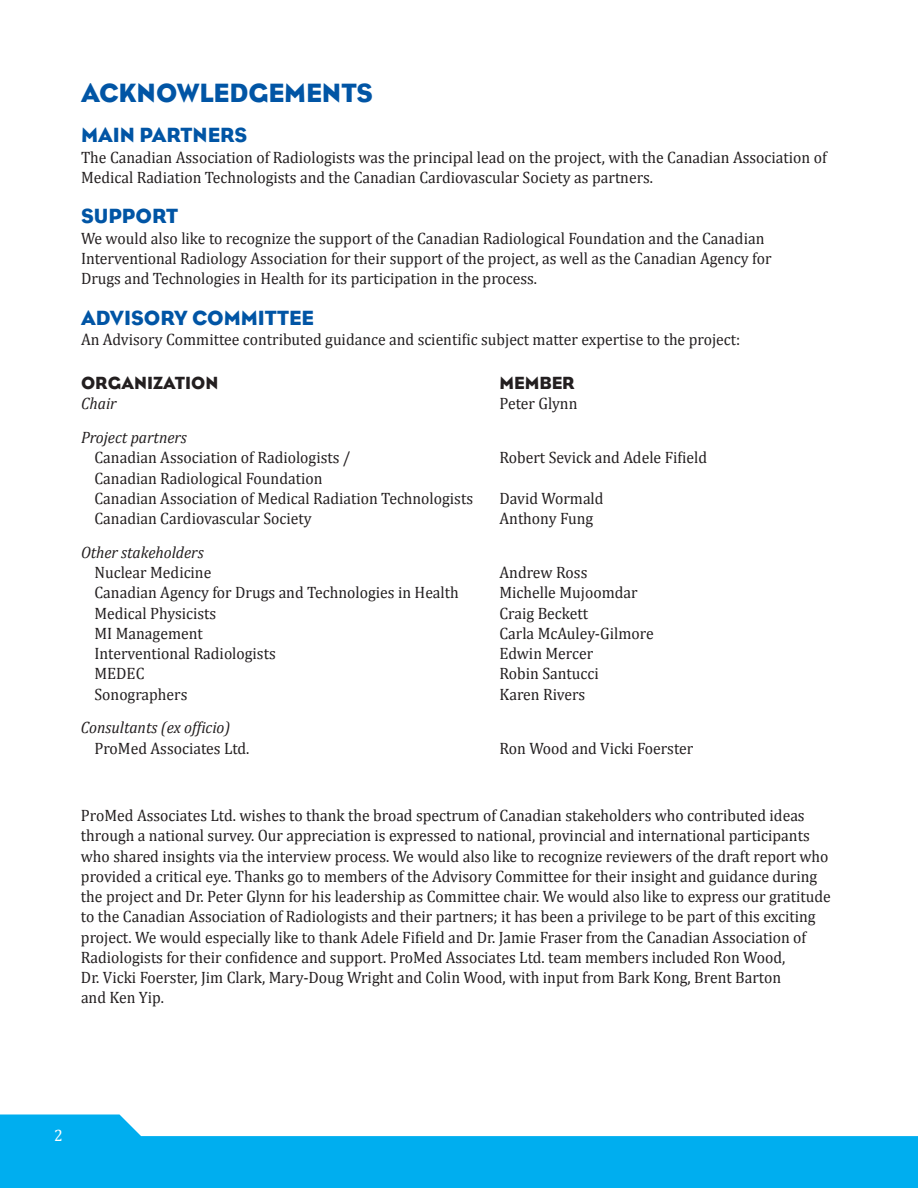
<style>
.page{position:relative;width:918px;height:1188px;background:#fff}
.page>*{position:absolute;margin:0;border:0;box-sizing:border-box;transform-origin:0 0}
.t1{font:27px "Bureau Eagle";color:#0155a5}
.t2{font:21px "Bureau Eagle";color:#0155a5}
.t3{font:18px "Bureau Eagle";color:#231f20}
.t4{font:16.5px/20.2px "Cambria";color:#231f20;scale:.95 1}
.t5{font:italic 16.5px "Cambria";color:#231f20;scale:.95 1}
.t6{font:16.5px "Cambria";color:#fff;scale:.95 1}
</style>
<div class="page">
<svg style="left:0;top:1115px;width:918px;height:73px;fill:#00aeef"></svg>
<h1 class="t1" style="left:81px;top:77px;width:293px">ACKNOWLEDGEMENTS</h1>
<p class="t2" style="left:81px;top:123px;width:168px">MAIN PARTNERS</p>
<p class="t4" style="left:81px;top:147px;width:787px">The Canadian Association of Radiologists was the principal lead on the project, with the Canadian Association of<br>Medical Radiation Technologists and the Canadian Cardiovascular Society as partners.</p>
<p class="t2" style="left:81px;top:204px;width:99px">SUPPORT</p>
<p class="t4" style="left:81px;top:228px;width:728px">We would also like to recognize the support of the Canadian Radiological Foundation and the Canadian<br>Interventional Radiology Association for their support of the project, as well as the Canadian Agency for<br>Drugs and Technologies in Health for its participation in the process.</p>
<p class="t2" style="left:81px;top:306px;width:234px">ADVISORY COMMITTEE</p>
<p class="t4" style="left:81px;top:329px;width:695px">An Advisory Committee contributed guidance and scientific subject matter expertise to the project:</p>
<p class="t3" style="left:81px;top:373px;width:139px">ORGANIZATION</p>
<p class="t3" style="left:500px;top:373px;width:77px">MEMBER</p>
<p class="t5" style="left:81px;top:392px;width:39px">Chair</p>
<p class="t4" style="left:500px;top:394px;width:84px">Peter Glynn</p>
<p class="t5" style="left:81px;top:426px;width:113px">Project partners</p>
<p class="t4" style="left:94px;top:448px;width:271px">Canadian Association of Radiologists /</p>
<p class="t4" style="left:499px;top:448px;width:220px">Robert Sevick and Adele Fifield</p>
<p class="t4" style="left:95px;top:468px;width:400px">Canadian Radiological Foundation<br>Canadian Association of Medical Radiation Technologists</p>
<p class="t4" style="left:500px;top:488px;width:111px">David Wormald</p>
<p class="t4" style="left:95px;top:508px;width:230px">Canadian Cardiovascular Society</p>
<p class="t4" style="left:500px;top:508px;width:100px">Anthony Fung</p>
<p class="t5" style="left:81px;top:541px;width:131px">Other stakeholders</p>
<p class="t4" style="left:94px;top:562px;width:125px">Nuclear Medicine</p>
<p class="t4" style="left:499px;top:562px;width:94px">Andrew Ross</p>
<p class="t4" style="left:94px;top:583px;width:385px">Canadian Agency for Drugs and Technologies in Health</p>
<p class="t4" style="left:499px;top:583px;width:147px">Michelle Mujoomdar</p>
<p class="t4" style="left:94px;top:603px;width:130px">Medical Physicists</p>
<p class="t4" style="left:499px;top:603px;width:95px">Craig Beckett</p>
<p class="t4" style="left:94px;top:623px;width:115px">MI Management</p>
<p class="t4" style="left:499px;top:623px;width:164px">Carla McAuley-Gilmore</p>
<p class="t4" style="left:94px;top:643px;width:192px">Interventional Radiologists</p>
<p class="t4" style="left:499px;top:643px;width:100px">Edwin Mercer</p>
<p class="t4" style="left:94px;top:664px;width:54px">MEDEC</p>
<p class="t4" style="left:499px;top:664px;width:106px">Robin Santucci</p>
<p class="t4" style="left:94px;top:684px;width:99px">Sonographers</p>
<p class="t4" style="left:499px;top:684px;width:92px">Karen Rivers</p>
<p class="t5" style="left:81px;top:716px;width:159px">Consultants (ex officio)</p>
<p class="t4" style="left:94px;top:738px;width:165px">ProMed Associates Ltd.</p>
<p class="t4" style="left:499px;top:738px;width:206px">Ron Wood and Vicki Foerster</p>
<p class="t4" style="left:81px;top:805px;width:791px">ProMed Associates Ltd. wishes to thank the broad spectrum of Canadian stakeholders who contributed ideas through a national survey. Our appreciation is expressed to national, provincial and international participants who shared insights via the interview process. We would also like to recognize reviewers of the draft report who provided a critical eye. Thanks go to members of the Advisory Committee for their insight and guidance during the project and Dr. Peter Glynn for his leadership as Committee chair. We would also like to express our gratitude to the Canadian Association of Radiologists and their partners; it has been a privilege to be part of this exciting project. We would especially like to thank Adele Fifield and Dr. Jamie Fraser from the Canadian Association of Radiologists for their confidence and support. ProMed Associates Ltd. team members included Ron Wood,<br>Dr. Vicki Foerster, Jim Clark, Mary-Doug Wright and Colin Wood, with input from Bark Kong, Brent Barton<br>and Ken Yip.</p>
<p class="t6" style="left:54px;top:1126px;width:11px">2</p>
</div>
